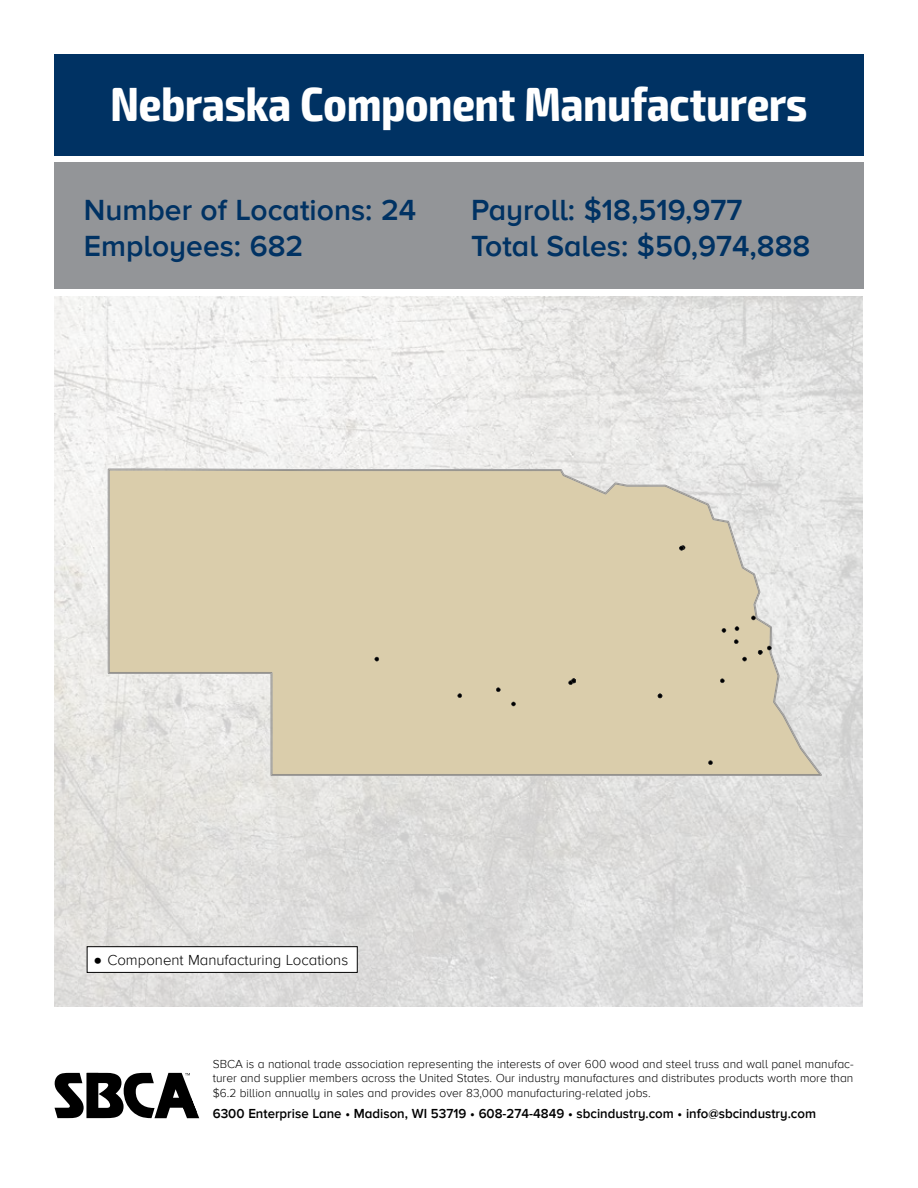
<style>
.page{position:relative;width:918px;height:1188px;background:#fff}
.page>*{position:absolute;margin:0;border:0;box-sizing:border-box;transform-origin:0 0}
.t1{font:700 condensed 48px "Exo 2";color:#fff}
.t2{font:600 30px/36px "Proxima Nova A";color:#003263}
.t3{font:300 15px "Proxima Nova A";color:#000}
.t4{font:600 13.5px "Proxima Nova A";color:#000}
.t5{font:300 12px/13.5px "Proxima Nova A";color:#000}
.s1{font-size:30px}
</style>
<div class="page">
<img style="left:54px;top:297px;width:809px;height:709px">
<svg style="left:109px;top:470px;width:712px;height:305px;fill:#dacdab"></svg>
<svg style="left:708px;top:760px;width:5px;height:5px"></svg>
<svg style="left:751px;top:616px;width:5px;height:4px"></svg>
<svg style="left:735px;top:626px;width:4px;height:5px"></svg>
<svg style="left:457px;top:693px;width:5px;height:5px"></svg>
<svg style="left:758px;top:646px;width:14px;height:9px"></svg>
<svg style="left:375px;top:657px;width:4px;height:4px"></svg>
<svg style="left:742px;top:657px;width:5px;height:4px"></svg>
<svg style="left:511px;top:702px;width:5px;height:4px"></svg>
<svg style="left:679px;top:545px;width:6px;height:5px"></svg>
<svg style="left:496px;top:687px;width:5px;height:5px"></svg>
<svg style="left:658px;top:694px;width:4px;height:4px"></svg>
<svg style="left:720px;top:679px;width:5px;height:4px"></svg>
<svg style="left:722px;top:628px;width:4px;height:5px"></svg>
<svg style="left:734px;top:639px;width:5px;height:5px"></svg>
<svg style="left:568px;top:679px;width:8px;height:6px"></svg>
<div style="left:54px;top:163px;width:810px;height:126px;background:#939598"></div>
<div style="left:54px;top:54px;width:810px;height:101px;background:#003263"></div>
<svg style="left:55px;top:1073px;width:144px;height:45px"></svg>
<div style="left:87px;top:947px;width:270px;height:25px;background:#fff"></div>
<div style="left:87px;top:946px;width:270px;height:27px;border:1px solid #000"></div>
<h1 class="t1" style="left:111px;top:76px;width:698px">Nebraska Component Manufacturers</h1>
<h2 class="t2" style="left:84px;top:192px;width:334px">Number of Locations: 24<br>Employees: 682</h2>
<h2 class="t2" style="left:471px;top:192px;width:341px">Payroll: $18,519,977<br>Total Sales: $50,974,888</h2>
<p class="t3" style="left:92px;top:951px;width:257px"><span class="s1">•</span> Component Manufacturing Locations</p>
<p class="t5" style="left:213px;top:1057px;width:643px">SBCA is a national trade association representing the interests of over 600 wood and steel truss and wall panel manufac&shy;turer and supplier members across the United States. Our industry manufactures and distributes products worth more than</p>
<p class="t5" style="left:213px;top:1086px;width:439px">$6.2 billion annually in sales and provides over 83,000 manufacturing-related jobs.</p>
<p class="t4" style="left:213px;top:1106px;width:605px">6300 Enterprise Lane • Madison, WI 53719 • 608-274-4849 • sbcindustry.com • info@sbcindustry.com</p>
</div>
